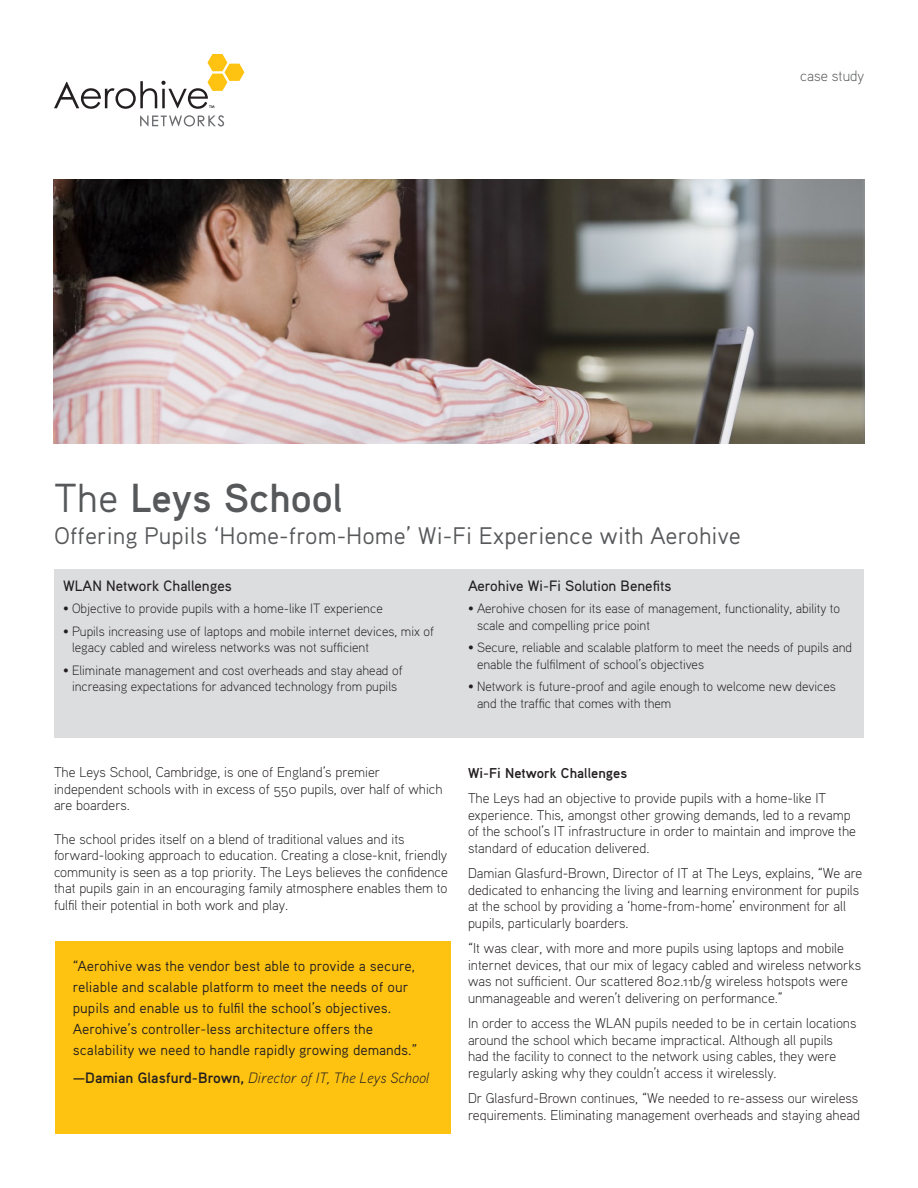
<style>
.page{position:relative;width:918px;height:1188px;background:#fff}
.page>*{position:absolute;margin:0;border:0;box-sizing:border-box;transform-origin:0 0}
.CaseStudy-Para-Title{font:40.5px "Aaux Pro Bold OSF";color:#57585a}
.CaseStudy-Para-Subti{font:24px "Aaux Pro";color:#57585a}
.CaseStudy-Para-Subhe{font:500 15px "Aaux Pro";color:#231f20}
.t1{font:15px "Aaux Pro Light Italic OSF";color:#231f20}
.t2{font:15px "Aaux Pro Light OSF";color:#57585a}
.t3{font:14.55px/21px "Aaux Pro";color:#231f20}
.t4{font:14.25px/16.5px "Aaux Pro Light OSF";color:#231f20}
.t5{font:14.25px "Aaux Pro Bold OSF";color:#231f20}
.t6{font:13.5px/16.5px "Aaux Pro Light OSF";color:#231f20}
.s1{font-family:"Aaux Pro"}
.s2{font-family:"Aaux Pro Bold OSF"}
</style>
<div class="page">
<svg style="left:140px;top:115px;width:84px;height:12px"></svg>
<svg style="left:54px;top:54px;width:190px;height:55px"></svg>
<img style="left:53px;top:179px;width:812px;height:265px">
<div style="left:54px;top:569px;width:810px;height:169px;background:#dcdddf"></div>
<div style="left:55px;top:941px;width:396px;height:193px;background:#fec210"></div>
<p class="t2" style="left:800px;top:66px;width:66px">case study</p>
<p class="CaseStudy-Para-Title" style="left:54px;top:472px;width:290px"><span class="s1">The</span> Leys School</p>
<p class="CaseStudy-Para-Subti" style="left:54px;top:520px;width:688px">Offering Pupils ‘Home-from-Home’ Wi-Fi Experience with Aerohive</p>
<p class="CaseStudy-Para-Subhe" style="left:63px;top:576px;width:170px">WLAN Network Challenges</p>
<p class="t6" style="left:63px;top:600px;width:321px">• Objective to provide pupils with a home-like IT experience</p>
<p class="t6" style="left:72px;top:622px;width:364px;text-indent:-9px">• Pupils increasing use of laptops and mobile internet devices, mix of legacy cabled and wireless networks was not sufficient</p>
<p class="t6" style="left:63px;top:661px;width:341px;text-align:center">• Eliminate management and cost overheads and stay ahead of increasing expectations for advanced technology from pupils</p>
<p class="CaseStudy-Para-Subhe" style="left:468px;top:576px;width:205px">Aerohive Wi-Fi Solution Benefits</p>
<p class="t6" style="left:477px;top:600px;width:365px;text-indent:-9px">• Aerohive chosen for its ease of management, functionality, ability to scale and compelling price point</p>
<p class="t6" style="left:477px;top:639px;width:377px;text-indent:-9px">• Secure, reliable and scalable platform to meet the needs of pupils and enable the fulfilment of school’s objectives</p>
<p class="t6" style="left:477px;top:678px;width:361px;text-indent:-9px">• Network is future-proof and agile enough to welcome new devices and the traffic that comes with them</p>
<p class="t4" style="left:54px;top:764px;width:390px">The Leys School, Cambridge, is one of England’s premier independent schools with in excess of 550 pupils, over half of which are boarders.</p>
<p class="t4" style="left:54px;top:830px;width:395px">The school prides itself on a blend of traditional values and its forward-looking approach to education. Creating a close-knit, friendly community is seen as a top priority. The Leys believes the confidence that pupils gain in an encouraging family atmosphere enables them to fulfil their potential in both work and play.</p>
<p class="t3" style="left:73px;top:955px;width:346px">“Aerohive was the vendor best able to provide a secure, reliable and scalable platform to meet the needs of our pupils and enable us to fulfil the school’s objectives.<br>Aerohive’s controller-less architecture offers the scalability we need to handle rapidly growing demands.”</p>
<p class="t1" style="left:73px;top:1069px;width:358px"><span class="s2">—Damian Glasfurd-Brown,</span> Director of IT, The Leys School</p>
<p class="t5" style="left:468px;top:764px;width:161px">Wi-Fi Network Challenges</p>
<p class="t4" style="left:468px;top:789px;width:390px">The Leys had an objective to provide pupils with a home-like IT experience. This, amongst other growing demands, led to a revamp of the school’s IT infrastructure in order to maintain and improve the standard of education delivered.</p>
<p class="t4" style="left:468px;top:864px;width:396px">Damian Glasfurd-Brown, Director of IT at The Leys, explains, “We are dedicated to enhancing the living and learning environment for pupils at the school by providing a ‘home-from-home’ environment for all pupils, particularly boarders.</p>
<p class="t4" style="left:468px;top:939px;width:395px">“It was clear, with more and more pupils using laptops and mobile internet devices, that our mix of legacy cabled and wireless networks was not sufficient. Our scattered 802.11b/g wireless hotspots were unmanageable and weren’t delivering on performance.”</p>
<p class="t4" style="left:468px;top:1014px;width:390px">In order to access the WLAN pupils needed to be in certain locations around the school which became impractical. Although all pupils had the facility to connect to the network using cables, they were regularly asking why they couldn’t access it wirelessly.</p>
<p class="t4" style="left:468px;top:1089px;width:394px">Dr Glasfurd-Brown continues, “We needed to re-assess our wireless requirements. Eliminating management overheads and staying ahead</p>
</div>
